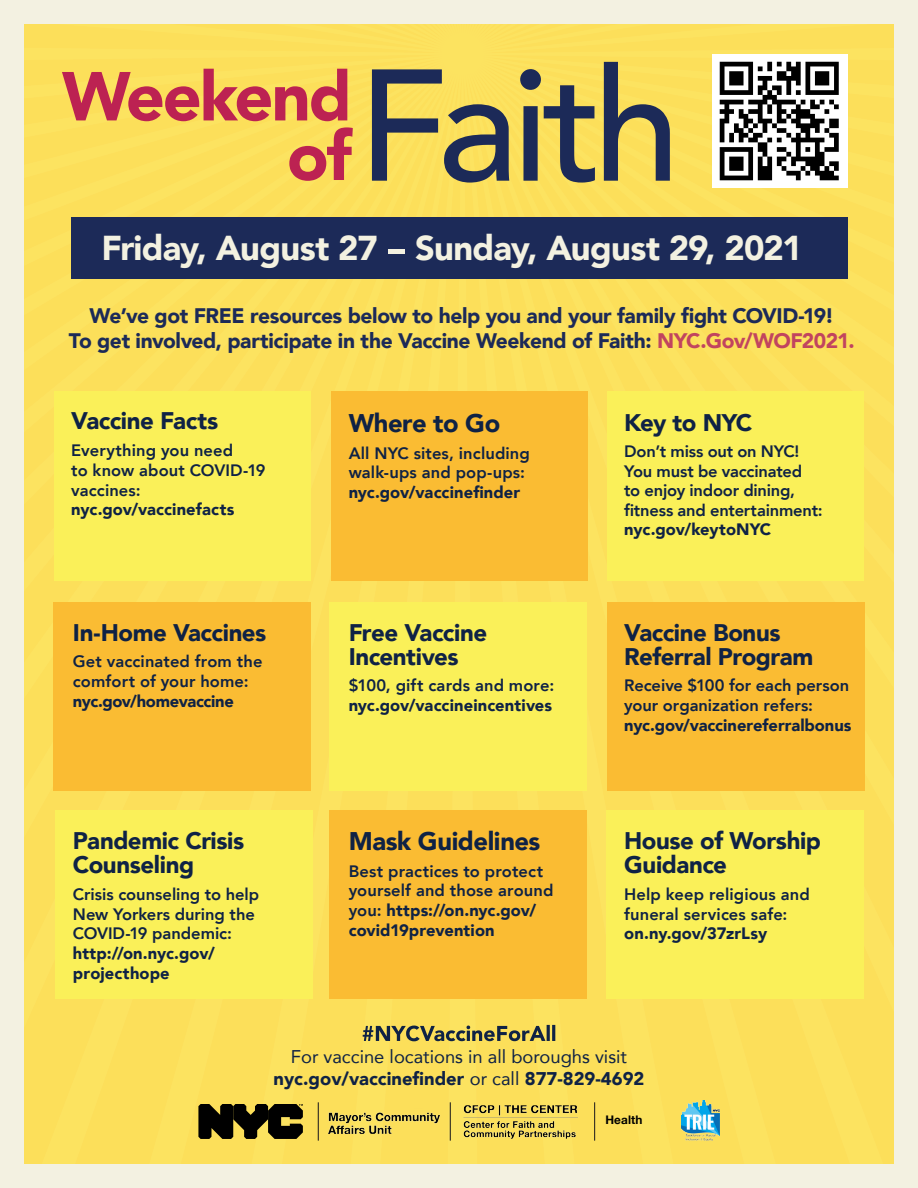
<style>
.page{position:relative;width:918px;height:1188px;background:#fff}
.page>*{position:absolute;margin:0;border:0;box-sizing:border-box;transform-origin:0 0}
.t1{font:500 157.2px "Avenir";letter-spacing:-.05em;color:#1c2a58}
.t2{font:900 68.4px "Avenir";letter-spacing:-.03em;color:#bc2252}
.t3{font:900 34.5px "Avenir";letter-spacing:-.025em;color:#f3f1e1}
.t4{font:900 25.5px "Avenir";letter-spacing:-.015em;color:#0f2245}
.t5{font:900 24px/24px "Avenir";letter-spacing:-.02em;color:#0f2245}
.t6{font:900 21px "Avenir";letter-spacing:-.02em;color:#1c2a58}
.t7{font:900 18.3px "Avenir";color:#0f2245}
.t8{font:18.3px "Avenir";color:#0f2245}
.t9{font:800 16.5px/19.8px "Avenir";color:#0f2245}
.t10{font:900 16.5px/19.8px "Avenir";letter-spacing:.005em;color:#0f2245}
.t11{font:700 11.85px "Helvetica Neue";letter-spacing:.01em;color:#000}
.s1{color:#c1445f}
.s2{font-weight:900}
.s3{font-weight:800}
.s4{font-weight:400}
</style>
<div class="page">
<div style="left:0;top:6px;width:905px;height:1182px;background:#fcdf5a"></div>
<div style="left:0;top:0;width:918px;height:1188px;border:24px solid #f3f1e1"></div>
<svg style="left:363px;top:1025px;width:192px;height:16px"></svg>
<div style="left:71px;top:217px;width:777px;height:62px;background:#1c2a58"></div>
<div style="left:54px;top:391px;width:257px;height:189px;background:#faf059"></div>
<div style="left:331px;top:391px;width:256px;height:189px;background:#fabc33"></div>
<div style="left:607px;top:391px;width:257px;height:189px;background:#faf059"></div>
<div style="left:330px;top:602px;width:257px;height:189px;background:#faf059"></div>
<div style="left:607px;top:602px;width:258px;height:189px;background:#fabc33"></div>
<div style="left:330px;top:810px;width:257px;height:189px;background:#fabc33"></div>
<div style="left:607px;top:810px;width:257px;height:189px;background:#faf059"></div>
<div style="left:712px;top:54px;width:136px;height:133px;background:#fff"></div>
<img style="left:463px;top:1105px;width:115px;height:34px">
<svg style="left:198px;top:1104px;width:105px;height:35px"></svg>
<img style="left:328px;top:1112px;width:112px;height:22px">
<hr style="left:318px;top:1102px;width:1px;height:39px;background:#232020">
<hr style="left:450px;top:1102px;width:1px;height:39px;background:#232020">
<hr style="left:594px;top:1102px;width:1px;height:39px;background:#232020">
<img style="left:681px;top:1101px;width:39px;height:40px">
<div style="left:54px;top:602px;width:257px;height:189px;background:#fabc33"></div>
<div style="left:55px;top:810px;width:257px;height:189px;background:#faf059"></div>
<img style="left:719px;top:61px;width:120px;height:120px">
<p class="t2" style="left:62px;top:38px;width:291px">Weekend</p>
<p class="t2" style="left:287px;top:98px;width:66px">of</p>
<p class="t1" style="left:358px;top:-10px;width:324px">Faith</p>
<p class="t3" style="left:101px;top:219px;width:703px">Friday, August 27 - Sunday, August 29, 2021</p>
<p class="t6" style="left:90px;top:297px;width:746px">We’ve got FREE resources below to help you and your family fight COVID-19!</p>
<p class="t6" style="left:69px;top:323px;width:787px">To get involved, participate in the Vaccine Weekend of Faith: <span class="s1">NYC.Gov/WOF2021.</span></p>
<p class="t5" style="left:71px;top:408px;width:148px">Vaccine Facts</p>
<p class="t9" style="left:71px;top:440px;width:163px">Everything you need</p>
<p class="t9" style="left:71px;top:460px;width:196px">to know about COVID-19 vaccines:</p>
<p class="t10" style="left:71px;top:499px;width:165px">nyc.gov/vaccinefacts</p>
<p class="t5" style="left:73px;top:620px;width:195px">In-Home Vaccines</p>
<p class="t9" style="left:73px;top:652px;width:191px">Get vaccinated from the comfort of your home: <span class="s2">nyc.gov/homevaccine</span></p>
<p class="t4" style="left:349px;top:401px;width:153px">Where to Go</p>
<p class="t9" style="left:349px;top:443px;width:183px">All NYC sites, including walk-ups and pop-ups: <span class="s2">nyc.gov/vaccinefinder</span></p>
<p class="t5" style="left:349px;top:620px;width:140px">Free Vaccine<br>Incentives</p>
<p class="t10" style="left:349px;top:675px;width:207px"><span class="s3">$100, gift cards and more: </span>nyc.gov/vaccineincentives</p>
<p class="t5" style="left:624px;top:410px;width:130px">Key to NYC</p>
<p class="t9" style="left:624px;top:442px;width:200px">Don’t miss out on NYC!<br>You must be vaccinated<br>to enjoy indoor dining, fitness and entertainment: <span class="s2">nyc.gov/keytoNYC</span></p>
<p class="t5" style="left:624px;top:620px;width:191px">Vaccine Bonus<br>Referral Program</p>
<p class="t9" style="left:624px;top:676px;width:227px">Receive $100 for each person your organization refers:</p>
<p class="t10" style="left:624px;top:715px;width:229px">nyc.gov/vaccinereferralbonus</p>
<p class="t5" style="left:73px;top:828px;width:173px">Pandemic Crisis<br>Counseling</p>
<p class="t9" style="left:73px;top:884px;width:188px">Crisis counseling to help<br>New Yorkers during the<br>COVID-19 pandemic:</p>
<p class="t10" style="left:73px;top:943px;width:143px">http://on.nyc.gov/ projecthope</p>
<p class="t4" style="left:349px;top:819px;width:193px">Mask Guidelines</p>
<p class="t9" style="left:349px;top:861px;width:206px">Best practices to protect yourself and those around you: <span class="s2">https://on.nyc.gov/ covid19prevention</span></p>
<p class="t5" style="left:624px;top:828px;width:198px">House of Worship<br>Guidance</p>
<p class="t9" style="left:624px;top:884px;width:187px">Help keep religious and funeral services safe:</p>
<p class="t10" style="left:624px;top:923px;width:145px">on.ny.gov/37zrLsy</p>
<p class="t8" style="left:291px;top:1042px;width:338px">For vaccine locations in all boroughs visit</p>
<p class="t7" style="left:274px;top:1063px;width:372px">nyc.gov/vaccinefinder <span class="s4">or call</span> 877-829-4692</p>
<p class="t11" style="left:605px;top:1110px;width:39px">Health</p>
</div>
